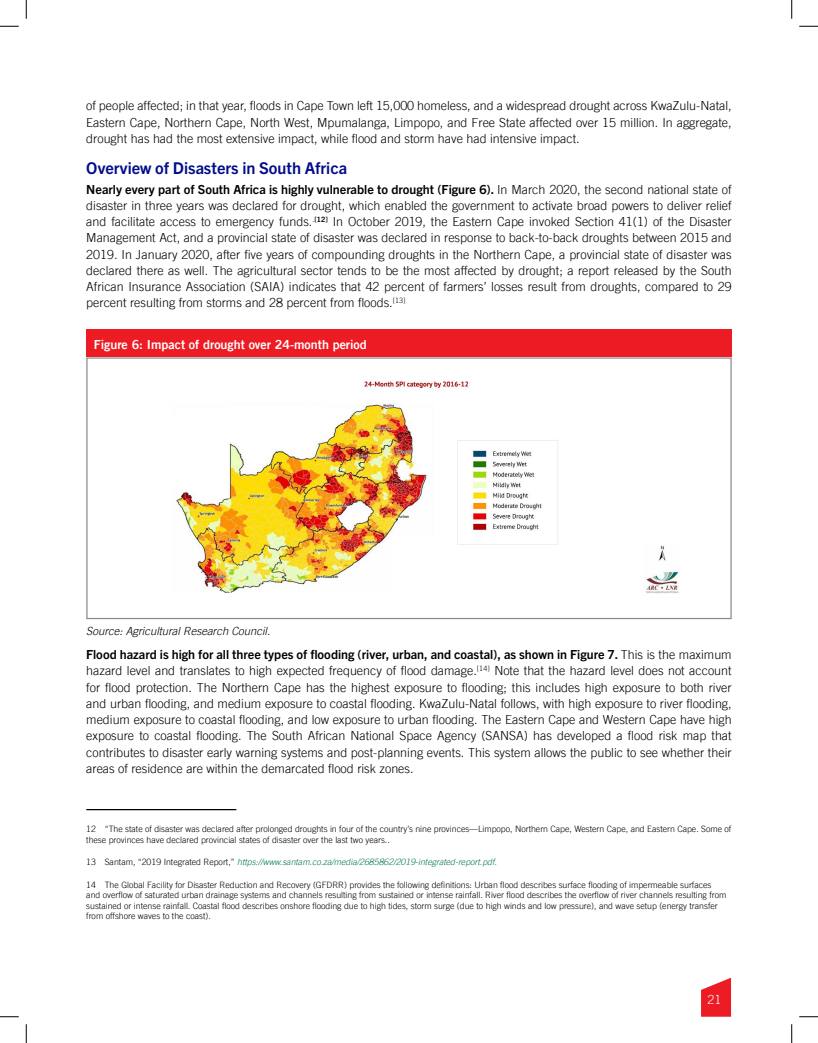
<style>
.page{position:relative;width:818px;height:1043px;background:#fff}
.page>*{position:absolute;margin:0;border:0;box-sizing:border-box;transform-origin:0 0}
.t1{font:700 16.25px "Trade Gothic Next LT Pro";color:#000c8a}
.t2{font:300 12.5px/16.2px "Trade Gothic LT";color:#000;text-align:justify}
.t3{font:700 12.5px "Trade Gothic Next LT Pro";color:#000}
.t4{font:12.5px "Trade Gothic LT Bold Two";color:#fff}
.t5{font:300 12.5px "Trade Gothic LT";color:#fff}
.t6{font:italic 300 11.25px "Trade Gothic LT";color:#000}
.t7{font:300 8.75px/10.5px "Trade Gothic LT";color:#000}
.t8{font:italic 300 8.75px "Trade Gothic LT";color:#007847}
.s1{font-family:"Trade Gothic LT";font-weight:300}
.s2{font-style:normal;color:#000}
</style>
<div class="page">
<svg style="left:701px;top:977px;width:30px;height:39px"></svg>
<div style="left:86px;top:329px;width:645px;height:28px;background:#ed1b24"></div>
<img style="left:176px;top:381px;width:503px;height:212px">
<div style="left:86px;top:357px;width:645px;height:262px;border:1px solid #8b8b8b"></div>
<hr style="left:86px;top:809px;width:150px;height:1px;background:#000">
<svg style="left:0;top:25px;width:19px;height:2px"></svg>
<svg style="left:799px;top:25px;width:19px;height:2px"></svg>
<svg style="left:0;top:1016px;width:19px;height:1px"></svg>
<svg style="left:799px;top:1016px;width:19px;height:1px"></svg>
<svg style="left:25px;top:0;width:2px;height:19px"></svg>
<svg style="left:25px;top:1024px;width:2px;height:18px"></svg>
<svg style="left:791px;top:0;width:1px;height:19px"></svg>
<svg style="left:791px;top:1024px;width:1px;height:18px"></svg>
<p class="t2" style="left:86px;top:98px;width:647px">of people affected; in that year, floods in Cape Town left 15,000 homeless, and a widespread drought across KwaZulu-Natal, Eastern Cape, Northern Cape, North West, Mpumalanga, Limpopo, and Free State affected over 15 million. In aggregate, drought has had the most extensive impact, while flood and storm have had intensive impact.</p>
<h1 class="t1" style="left:86px;top:156px;width:262px">Overview of Disasters in South Africa</h1>
<p class="t3" style="left:86px;top:180px;width:646px">Nearly every part of South Africa is highly vulnerable to drought (Figure 6). <span class="s1">In March 2020, the second national state of</span></p>
<p class="t2" style="left:86px;top:197px;width:647px">disaster in three years was declared for drought, which enabled the government to activate broad powers to deliver relief and facilitate access to emergency funds.<sup>.</sup><sup>[12]</sup> In October 2019, the Eastern Cape invoked Section 41(1) of the Disaster Management Act, and a provincial state of disaster was declared in response to back-to-back droughts between 2015 and 2019. In January 2020, after five years of compounding droughts in the Northern Cape, a provincial state of disaster was declared there as well. The agricultural sector tends to be the most affected by drought; a report released by the South African Insurance Association (SAIA) indicates that 42 percent of farmers’ losses result from droughts, compared to 29 percent resulting from storms and 28 percent from floods.<sup>[13]</sup></p>
<p class="t4" style="left:94px;top:336px;width:274px">Figure 6: Impact of drought over 24-month period</p>
<p class="t6" style="left:86px;top:624px;width:185px">Source: Agricultural Research Council.</p>
<p class="t3" style="left:86px;top:646px;width:647px">Flood hazard is high for all three types of flooding (river, urban, and coastal), as shown in Figure 7. <span class="s1">This is the maximum</span></p>
<p class="t2" style="left:86px;top:662px;width:647px">hazard level and translates to high expected frequency of flood damage.<sup>[14]</sup> Note that the hazard level does not account for flood protection. The Northern Cape has the highest exposure to flooding; this includes high exposure to both river and urban flooding, and medium exposure to coastal flooding. KwaZulu-Natal follows, with high exposure to river flooding, medium exposure to coastal flooding, and low exposure to urban flooding. The Eastern Cape and Western Cape have high exposure to coastal flooding. The South African National Space Agency (SANSA) has developed a flood risk map that contributes to disaster early warning systems and post-planning events. This system allows the public to see whether their areas of residence are within the demarcated flood risk zones.</p>
<p class="t7" style="left:86px;top:823px;width:646px">12 “The state of disaster was declared after prolonged droughts in four of the country’s nine provinces—Limpopo, Northern Cape, Western Cape, and Eastern Cape. Some of these provinces have declared provincial states of disaster over the last two years..</p>
<p class="t8" style="left:86px;top:856px;width:412px"><span class="s2">13 Santam, “2019 Integrated Report,”</span> https://www.santam.co.za/media/2685862/2019-integrated-report.pdf.</p>
<p class="t7" style="left:86px;top:879px;width:641px">14 The Global Facility for Disaster Reduction and Recovery (GFDRR) provides the following definitions: Urban flood describes surface flooding of impermeable surfaces and overflow of saturated urban drainage systems and channels resulting from sustained or intense rainfall. River flood describes the overflow of river channels resulting from sustained or intense rainfall. Coastal flood describes onshore flooding due to high tides, storm surge (due to high winds and low pressure), and wave setup (energy transfer from offshore waves to the coast).</p>
<p class="t5" style="left:707px;top:991px;width:15px">21</p>
</div>
